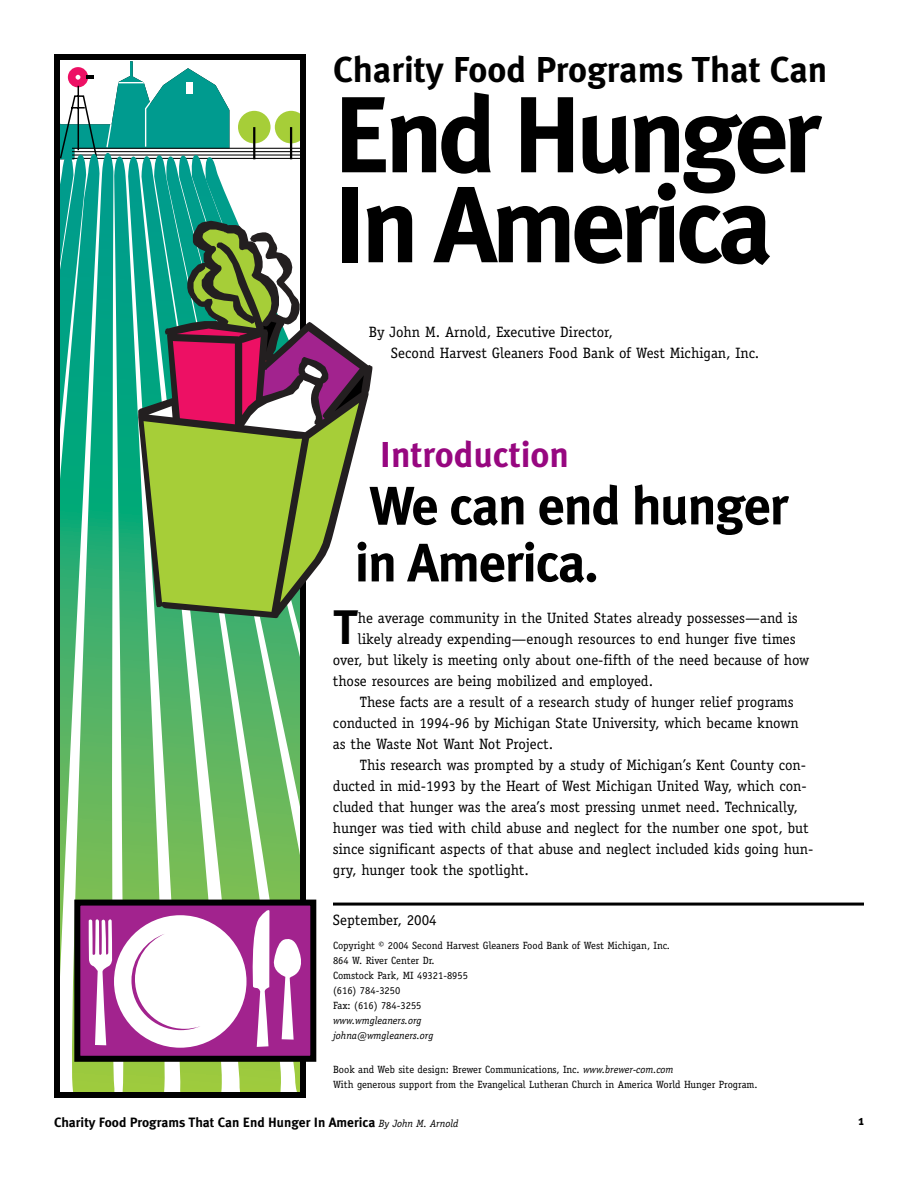
<style>
.page{position:relative;width:918px;height:1188px;background:#fff}
.page>*{position:absolute;margin:0;border:0;box-sizing:border-box;transform-origin:0 0}
.t1{font:700 108px/90px "Meta Plus";letter-spacing:-.055em;color:#000}
.t2{font:700 54px/57px "Meta Plus";letter-spacing:-.03em;color:#000}
.t3{font:700 48.45px "Meta Plus";color:#000}
.t4{font:700 36px "Meta Plus";color:#000}
.t5{font:700 36px "Meta Plus";color:#970780}
.t6{font:15px/21px "Officina Serif";color:#000}
.t7{font:700 13.5px "Meta Plus";color:#000}
.t8{font:10.5px/15px "Officina Serif";color:#000}
.t9{font:italic 10.5px/15px "Officina Serif";color:#000}
.s1{font-style:italic}
.s2{font-family:"Officina Serif";font-weight:400;font-style:italic;font-size:10.5px}
</style>
<div class="page">
<div style="left:54px;top:54px;width:252px;height:1044px;border:6px solid #000"></div>
<hr style="left:333px;top:903px;width:531px;height:3px;background:#000">
<svg style="left:57px;top:61px;width:307px;height:1034px"></svg>
<h3 class="t4" style="left:333px;top:55px;width:496px">Charity Food Programs That Can</h3>
<h1 class="t1" style="left:333px;top:96px;width:490px">End Hunger<br>In America</h1>
<p class="t6" style="left:391px;top:323px;width:370px;text-indent:-22px">By John M. Arnold, Executive Director,<br>Second Harvest Gleaners Food Bank of West Michigan, Inc.</p>
<h3 class="t5" style="left:380px;top:440px;width:191px">Introduction</h3>
<h2 class="t2" style="left:355px;top:480px;width:436px">We can end hunger in America.</h2>
<h3 class="t3" style="left:333px;top:608px;width:27px">T</h3>
<p class="t6" style="left:358px;top:609px;width:441px">he average community in the United States already possesses—and is</p>
<p class="t6" style="left:358px;top:630px;width:439px">likely already expending—enough resources to end hunger five times</p>
<p class="t6" style="left:333px;top:651px;width:478px">over, but likely is meeting only about one-fifth of the need because of how</p>
<p class="t6" style="left:333px;top:672px;width:322px">those resources are being mobilized and employed.</p>
<p class="t6" style="left:360px;top:693px;width:435px">These facts are a result of a research study of hunger relief programs</p>
<p class="t6" style="left:333px;top:714px;width:467px">conducted in 1994-96 by Michigan State University, which became known</p>
<p class="t6" style="left:333px;top:735px;width:222px">as the Waste Not Want Not Project.</p>
<p class="t6" style="left:360px;top:756px;width:448px">This research was prompted by a study of Michigan’s Kent County con-</p>
<p class="t6" style="left:333px;top:777px;width:475px">ducted in mid-1993 by the Heart of West Michigan United Way, which con-</p>
<p class="t6" style="left:333px;top:798px;width:467px">cluded that hunger was the area’s most pressing unmet need. Technically,</p>
<p class="t6" style="left:333px;top:819px;width:477px">hunger was tied with child abuse and neglect for the number one spot, but</p>
<p class="t6" style="left:333px;top:840px;width:482px">since significant aspects of that abuse and neglect included kids going hun-</p>
<p class="t6" style="left:333px;top:861px;width:197px">gry, hunger took the spotlight.</p>
<p class="t6" style="left:333px;top:910px;width:105px">September, 2004</p>
<p class="t8" style="left:333px;top:939px;width:339px">Copyright © 2004 Second Harvest Gleaners Food Bank of West Michigan, Inc.<br>864 W. River Center Dr.<br>Comstock Park, MI 49321-8955<br>(616) 784-3250<br>Fax: (616) 784-3255</p>
<p class="t9" style="left:333px;top:1014px;width:102px">www.wmgleaners.org johna@wmgleaners.org</p>
<p class="t8" style="left:333px;top:1063px;width:426px">Book and Web site design: Brewer Communications, Inc. <span class="s1">www.brewer-com.com<br></span>With generous support from the Evangelical Lutheran Church in America World Hunger Program.</p>
<p class="t7" style="left:54px;top:1116px;width:406px">Charity Food Programs That Can End Hunger In America <span class="s2">By John M. Arnold</span></p>
<p class="t7" style="left:858px;top:1115px;width:7px">1</p>
</div>
